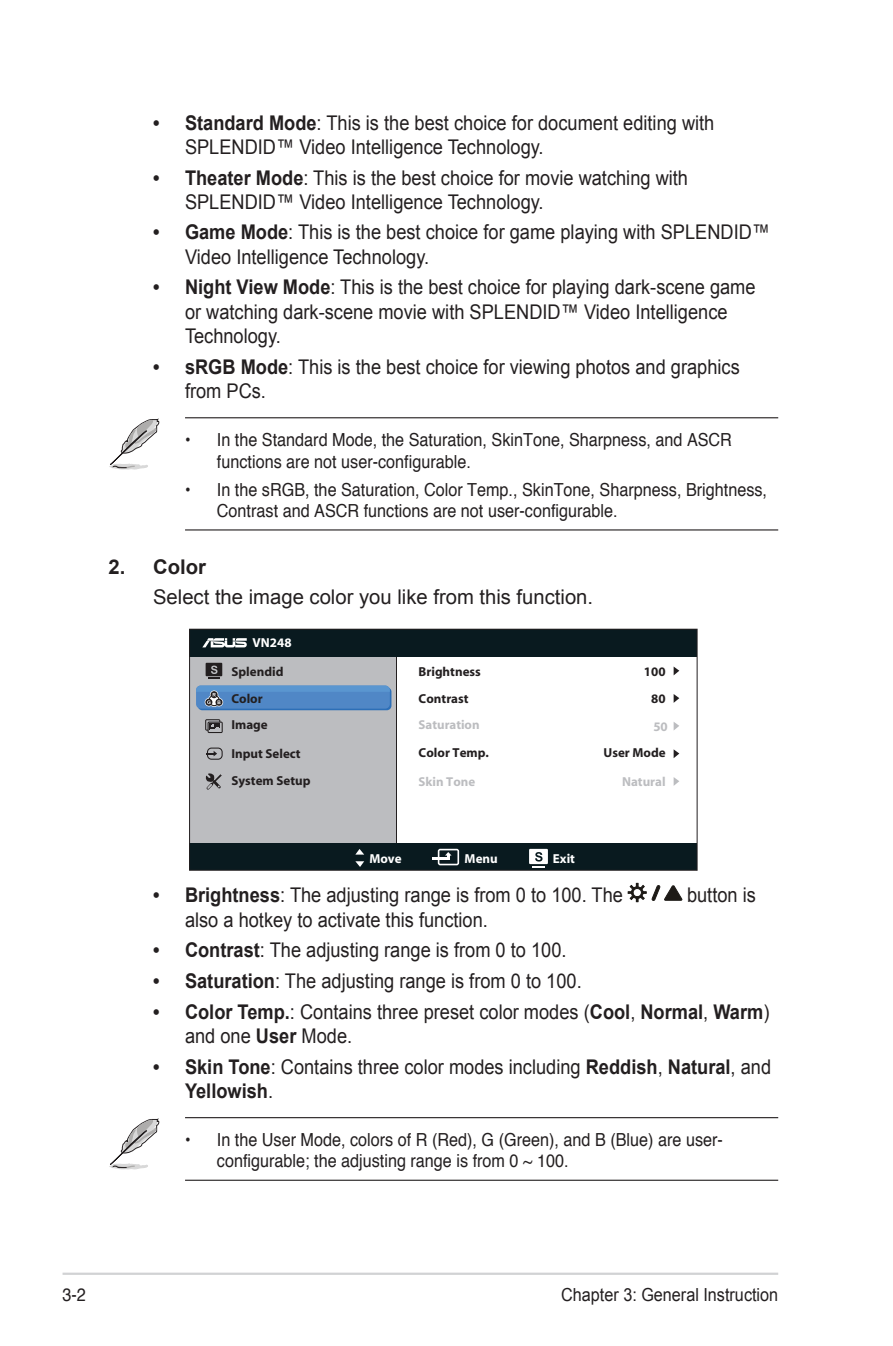
<style>
.page{position:relative;width:893px;height:1346px;background:#fff}
.page>*{position:absolute;margin:0;border:0;box-sizing:border-box;transform-origin:0 0}
.Bulleted_Text_Indent{font:20.25px/24.3px "Arial";color:#231f20;scale:.9 1}
.Body_Text_Indent{font:20.25px "Arial";color:#231f20}
.OSD_Item{font:700 20.25px "Arial";color:#231f20}
.Message{font:18px/21.6px "Helvetica";color:#231f20;scale:.9 1}
.Footer_Text-Left{font:18px "Arial";color:#231f20;scale:.9 1}
.Page_No__Left{font:18px "Helvetica";color:#231f20;scale:.9 1}
.t1{font:700 13.05px/27.2px "Myriad";color:#231f20}
.t2{font:700 13.05px "Myriad";color:#fff}
.t3{font:700 13.05px "Myriad";color:#bcbdc0}
.t4{font:700 12.83px "Myriad";color:#bcbdc0}
.s1{font-weight:700}
.s2{color:#bcbdc0}
</style>
<div class="page">
<hr style="left:63px;top:1272px;width:715px;height:3px;background:#d1d2d4">
<hr style="left:185px;top:417px;width:593px;height:1px;background:#231f20">
<hr style="left:185px;top:529px;width:593px;height:1px;background:#231f20">
<svg style="left:109px;top:419px;width:50px;height:51px"></svg>
<div style="left:190px;top:629px;width:507px;height:28px;background:#091a1f"></div>
<div style="left:190px;top:842px;width:507px;height:28px;background:#091a1f"></div>
<div style="left:190px;top:657px;width:207px;height:185px;background:#bcbdc0"></div>
<div style="left:189px;top:629px;width:508px;height:241px;border:1px solid #231f20"></div>
<hr style="left:396px;top:657px;width:1px;height:185px;background:#231f20">
<div style="left:206px;top:663px;width:16px;height:13px;background:#231f20"></div>
<svg style="left:208px;top:665px;width:12px;height:14px"></svg>
<svg style="left:205px;top:719px;width:18px;height:14px"></svg>
<svg style="left:206px;top:747px;width:17px;height:13px"></svg>
<svg style="left:205px;top:773px;width:17px;height:17px"></svg>
<div style="left:198px;top:687px;width:193px;height:23px;background:#437ec0;border-radius:5px"></div>
<div style="left:196px;top:685px;width:194px;height:23px;background:#5087c6;border-radius:5px"></div>
<svg style="left:202px;top:638px;width:45px;height:9px"></svg>
<svg style="left:529px;top:849px;width:19px;height:18px"></svg>
<svg style="left:356px;top:849px;width:8px;height:5px"></svg>
<svg style="left:355px;top:861px;width:9px;height:6px"></svg>
<svg style="left:674px;top:667px;width:5px;height:8px"></svg>
<svg style="left:674px;top:694px;width:5px;height:9px"></svg>
<svg style="left:674px;top:722px;width:5px;height:8px"></svg>
<svg style="left:674px;top:749px;width:5px;height:9px"></svg>
<svg style="left:674px;top:777px;width:5px;height:9px"></svg>
<svg style="left:433px;top:849px;width:26px;height:16px"></svg>
<svg style="left:196px;top:685px;width:194px;height:22px"></svg>
<svg style="left:628px;top:883px;width:18px;height:18px"></svg>
<svg style="left:652px;top:885px;width:30px;height:15px"></svg>
<hr style="left:185px;top:1117px;width:593px;height:1px;background:#231f20">
<hr style="left:185px;top:1179px;width:593px;height:2px;background:#231f20">
<svg style="left:109px;top:1118px;width:50px;height:52px"></svg>
<p class="Bulleted_Text_Indent" style="left:185px;top:110px;width:590px;text-indent:-32px"><span class="s1">• Standard Mode</span>: This is the best choice for document editing with<br>SPLENDID™ Video Intelligence Technology.</p>
<p class="Bulleted_Text_Indent" style="left:185px;top:165px;width:560px;text-indent:-32px"><span class="s1">• Theater Mode</span>: This is the best choice for movie watching with<br>SPLENDID™ Video Intelligence Technology.</p>
<p class="Bulleted_Text_Indent" style="left:185px;top:220px;width:652px;text-indent:-32px"><span class="s1">• Game Mode</span>: This is the best choice for game playing with SPLENDID™<br>Video Intelligence Technology.</p>
<p class="Bulleted_Text_Indent" style="left:185px;top:275px;width:635px;text-indent:-32px"><span class="s1">• Night View Mode</span>: This is the best choice for playing dark-scene game or watching dark-scene movie with SPLENDID™ Video Intelligence<br>Technology.</p>
<p class="Bulleted_Text_Indent" style="left:185px;top:355px;width:618px;text-indent:-32px"><span class="s1">• sRGB Mode</span>: This is the best choice for viewing photos and graphics from PCs.</p>
<p class="Message" style="left:217px;top:428px;width:574px;text-indent:-32px">• In the Standard Mode, the Saturation, SkinTone, Sharpness, and ASCR functions are not user-configurable.</p>
<p class="Message" style="left:217px;top:478px;width:613px;text-indent:-32px">• In the sRGB, the Saturation, Color Temp., SkinTone, Sharpness, Brightness,<br>Contrast and ASCR functions are not user-configurable.</p>
<p class="OSD_Item" style="left:108px;top:553px;width:99px">2. Color</p>
<p class="Body_Text_Indent" style="left:153px;top:584px;width:442px">Select the image color you like from this function.</p>
<p class="t2" style="left:253px;top:636px;width:40px">VN248</p>
<p class="t1" style="left:231px;top:659px;width:53px;line-height:26.6px">Splendid<br>Color<br>Image</p>
<p class="t1" style="left:231px;top:740px;width:71px">Input Select</p>
<p class="t1" style="left:419px;top:659px;width:64px">Brightness<br>Contrast</p>
<p class="t4" style="left:419px;top:718px;width:62px">Saturation</p>
<p class="t1" style="left:419px;top:740px;width:72px">Color Temp.</p>
<p class="t1" style="left:603px;top:658px;width:66px;text-align:right">100<br>80<br><span class="s2">50<br></span>User Mode</p>
<p class="t1" style="left:231px;top:768px;width:81px">System Setup</p>
<p class="t4" style="left:419px;top:775px;width:58px">Skin Tone</p>
<p class="t3" style="left:622px;top:775px;width:45px">Natural</p>
<p class="t2" style="left:369px;top:852px;width:34px">Move</p>
<p class="t2" style="left:465px;top:852px;width:35px">Menu</p>
<p class="t2" style="left:553px;top:852px;width:24px">Exit</p>
<p class="Bulleted_Text_Indent" style="left:153px;top:883px;width:524px"><span class="s1">• Brightness</span>: The adjusting range is from 0 to 100. The</p>
<p class="Bulleted_Text_Indent" style="left:687px;top:883px;width:78px">button is</p>
<p class="Bulleted_Text_Indent" style="left:185px;top:907px;width:338px">also a hotkey to activate this function.</p>
<p class="Bulleted_Text_Indent" style="left:153px;top:938px;width:461px"><span class="s1">• Contrast</span>: The adjusting range is from 0 to 100.</p>
<p class="Bulleted_Text_Indent" style="left:153px;top:969px;width:478px"><span class="s1">• Saturation</span>: The adjusting range is from 0 to 100.</p>
<p class="Bulleted_Text_Indent" style="left:185px;top:999px;width:651px;text-indent:-32px"><span class="s1">• Color Temp.</span>: Contains three preset color modes (<span class="s1">Cool</span>, <span class="s1">Normal</span>, <span class="s1">Warm</span>) and one <span class="s1">User</span> Mode.</p>
<p class="Bulleted_Text_Indent" style="left:185px;top:1054px;width:653px;text-indent:-32px"><span class="s1">• Skin Tone</span>: Contains three color modes including <span class="s1">Reddish</span>, <span class="s1">Natural</span>, and<br><span class="s1">Yellowish</span>.</p>
<p class="Message" style="left:217px;top:1128px;width:564px;text-indent:-32px">• In the User Mode, colors of R (Red), G (Green), and B (Blue) are user&shy;configurable; the adjusting range is from 0 ~ 100.</p>
<p class="Page_No__Left" style="left:63px;top:1283px;width:28px">3-2</p>
<p class="Footer_Text-Left" style="left:561px;top:1282px;width:243px">Chapter 3: General Instruction</p>
</div>
